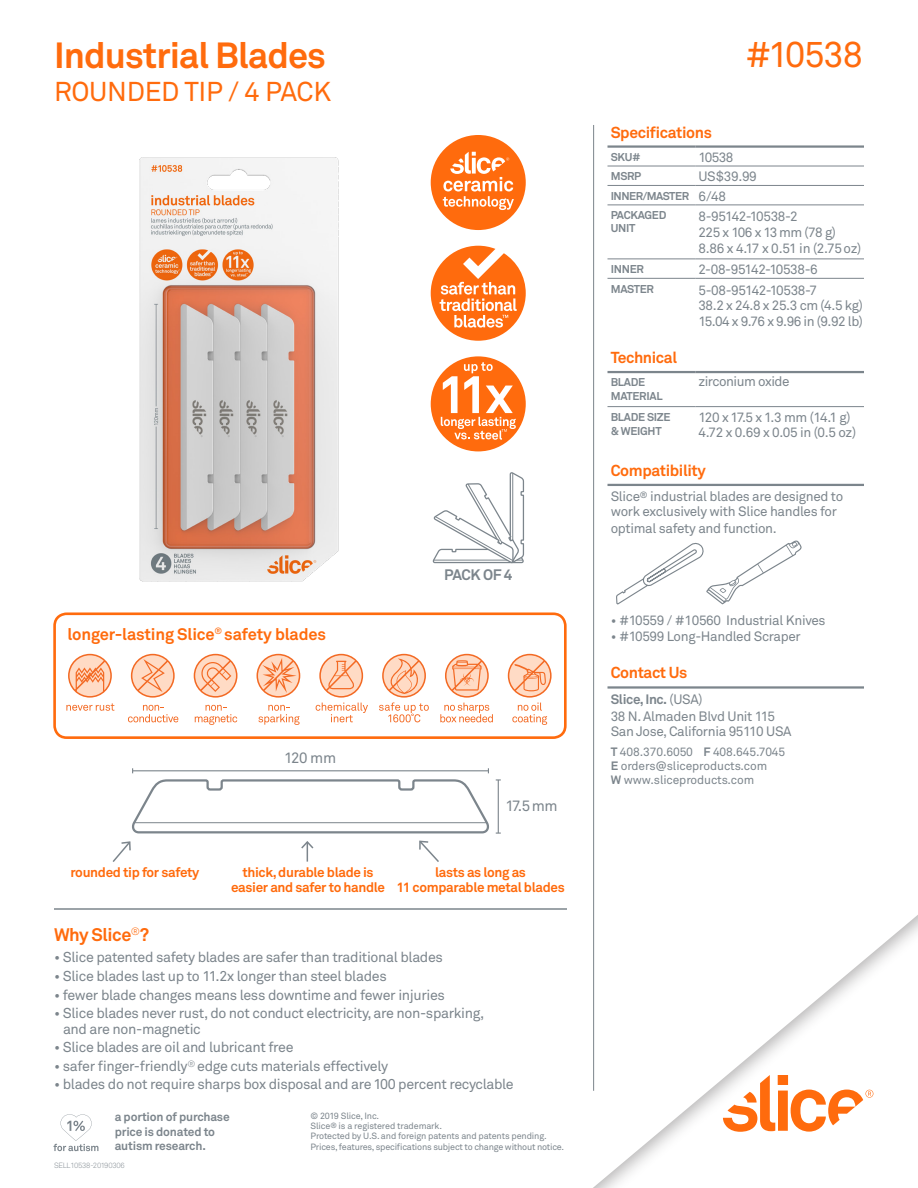
<style>
.page{position:relative;width:918px;height:1188px;background:#fff}
.page>*{position:absolute;margin:0;border:0;box-sizing:border-box;transform-origin:0 0}
.t1{font:700 36px "Akkurat";letter-spacing:-.025em;color:#ff6b0d}
.t2{font:36px "Akkurat";letter-spacing:-.025em;color:#ff6b0d}
.t3{font:27px "Akkurat";letter-spacing:-.01em;color:#ff6b0d}
.t4{font:700 18px "Akkurat";letter-spacing:-.025em;color:#ff6b0d}
.t5{font:700 16.5px "Akkurat";letter-spacing:-.01em;color:#ff6b0d}
.t6{font:700 15.75px "Akkurat";letter-spacing:-.025em;color:#ff6b0d}
.t7{font:15px "Akkurat";letter-spacing:-.025em;color:#7c858c}
.t8{font:700 15px "Akkurat";letter-spacing:-.035em;color:#7c858c}
.t9{font:14.25px/15.3px "Akkurat";letter-spacing:-.025em;color:#7c858c}
.t10{font:13.5px/15px "Akkurat";letter-spacing:-.025em;color:#7c858c}
.t11{font:700 13.5px/15.8px "Akkurat";letter-spacing:-.025em;color:#ff6b0d;text-align:center}
.t12{font:12px "Akkurat";letter-spacing:-.01em;color:#7c858c}
.t13{font:700 12px/14.2px "Akkurat";letter-spacing:-.015em;color:#7c858c}
.t14{font:700 11.25px/13.5px "Akkurat";letter-spacing:-.025em;color:#7c858c}
.t15{font:9px/10.4px "Akkurat";letter-spacing:-.025em;color:#7c858c}
.t16{font:300 7.5px "Akkurat";letter-spacing:-.025em;color:#7c858c}
.s1{font-weight:700}
</style>
<div class="page">
<div style="left:431px;top:135px;width:95px;height:95px;background:#ff6b0d;border-radius:50%"></div>
<svg style="left:443px;top:152px;width:71px;height:58px"></svg>
<div style="left:431px;top:356px;width:95px;height:95px;background:#ff6b0d;border-radius:50%"></div>
<svg style="left:441px;top:362px;width:75px;height:78px"></svg>
<svg style="left:431px;top:246px;width:95px;height:95px"></svg>
<hr style="left:608px;top:145px;width:87px;height:3px;background:#7c858c">
<hr style="left:695px;top:145px;width:169px;height:3px;background:#7c858c">
<hr style="left:608px;top:185px;width:87px;height:1px;background:#7c858c">
<hr style="left:695px;top:185px;width:169px;height:1px;background:#7c858c">
<hr style="left:608px;top:205px;width:87px;height:1px;background:#7c858c">
<hr style="left:695px;top:205px;width:169px;height:1px;background:#7c858c">
<hr style="left:608px;top:259px;width:87px;height:1px;background:#7c858c">
<hr style="left:695px;top:259px;width:169px;height:1px;background:#7c858c">
<hr style="left:608px;top:278px;width:87px;height:1px;background:#7c858c">
<hr style="left:695px;top:278px;width:169px;height:1px;background:#7c858c">
<hr style="left:608px;top:166px;width:87px;height:1px;background:#7c858c">
<hr style="left:695px;top:166px;width:169px;height:1px;background:#7c858c">
<hr style="left:608px;top:371px;width:87px;height:2px;background:#7c858c">
<hr style="left:695px;top:371px;width:169px;height:2px;background:#7c858c">
<hr style="left:608px;top:406px;width:87px;height:1px;background:#7c858c">
<hr style="left:695px;top:406px;width:169px;height:1px;background:#7c858c">
<hr style="left:608px;top:484px;width:256px;height:2px;background:#7c858c">
<svg style="left:616px;top:540px;width:186px;height:65px"></svg>
<hr style="left:608px;top:686px;width:256px;height:3px;background:#7c858c">
<hr style="left:593px;top:125px;width:1px;height:966px;background:#7c858c">
<svg style="left:53px;top:1114px;width:45px;height:37px"></svg>
<div style="left:464px;top:844px;width:454px;height:344px;background:#fff"></div>
<svg style="left:723px;top:1075px;width:150px;height:57px"></svg>
<hr style="left:54px;top:908px;width:513px;height:2px;background:#7c858c">
<div style="left:53px;top:612px;width:514px;height:127px;border:3px solid #ff6b0d;border-radius:12px"></div>
<svg style="left:128px;top:705px;width:50px;height:17px"></svg>
<svg style="left:131px;top:654px;width:44px;height:44px"></svg>
<svg style="left:316px;top:654px;width:52px;height:68px"></svg>
<svg style="left:258px;top:705px;width:42px;height:20px"></svg>
<svg style="left:257px;top:654px;width:43px;height:44px"></svg>
<svg style="left:195px;top:705px;width:42px;height:20px"></svg>
<svg style="left:194px;top:654px;width:43px;height:44px"></svg>
<svg style="left:379px;top:654px;width:50px;height:68px"></svg>
<svg style="left:440px;top:654px;width:53px;height:68px"></svg>
<svg style="left:66px;top:654px;width:48px;height:57px"></svg>
<svg style="left:508px;top:654px;width:44px;height:71px"></svg>
<svg style="left:112px;top:768px;width:389px;height:94px"></svg>
<hr style="left:134px;top:822px;width:353px;height:1px;background:#7c858c">
<svg style="left:433px;top:472px;width:92px;height:92px"></svg>
<img style="left:139px;top:157px;width:200px;height:425px">
<p class="t1" style="left:54px;top:32px;width:274px">Industrial Blades</p>
<p class="t3" style="left:54px;top:74px;width:279px">ROUNDED TIP / 4 PACK</p>
<p class="t5" style="left:68px;top:623px;width:260px">longer-lasting Slice<sup>®</sup> safety blades</p>
<p class="t7" style="left:284px;top:748px;width:53px">120 mm</p>
<p class="t8" style="left:444px;top:565px;width:70px">PACK OF 4</p>
<p class="t7" style="left:505px;top:796px;width:54px">17.5 mm</p>
<p class="t11" style="left:71px;top:864px;width:130px">rounded tip for safety</p>
<p class="t11" style="left:396px;top:864px;width:170px">lasts as long as<br>11 comparable metal blades</p>
<p class="t11" style="left:231px;top:864px;width:156px">thick, durable blade is easier and safer to handle</p>
<p class="t4" style="left:54px;top:923px;width:97px">Why Slice<sup>®</sup>?</p>
<p class="t9" style="left:54px;top:950px;width:391px">• Slice patented safety blades are safer than traditional blades</p>
<p class="t9" style="left:54px;top:968px;width:334px">• Slice blades last up to 11.2x longer than steel blades</p>
<p class="t9" style="left:54px;top:987px;width:393px">• fewer blade changes means less downtime and fewer injuries</p>
<p class="t9" style="left:63px;top:1005px;width:423px;text-indent:-9px">• Slice blades never rust, do not conduct electricity, are non-sparking, and are non-magnetic</p>
<p class="t9" style="left:54px;top:1039px;width:241px">• Slice blades are oil and lubricant free</p>
<p class="t9" style="left:54px;top:1058px;width:336px">• safer finger-friendly<sup>®</sup> edge cuts materials effectively</p>
<p class="t9" style="left:54px;top:1077px;width:461px">• blades do not require sharps box disposal and are 100 percent recyclable</p>
<p class="t13" style="left:115px;top:1110px;width:116px">a portion of purchase price is donated to autism research.</p>
<p class="t15" style="left:310px;top:1110px;width:255px">© 2019 Slice, Inc.<br>Slice<sup>®</sup> is a registered trademark.<br>Protected by U.S. and foreign patents and patents pending.<br>Prices, features, specifications subject to change without notice.</p>
<p class="t16" style="left:54px;top:1161px;width:72px">SELL10538-20190306</p>
<p class="t2" style="left:745px;top:32px;width:120px">#10538</p>
<p class="t6" style="left:611px;top:122px;width:103px">Specifications</p>
<p class="t14" style="left:611px;top:150px;width:32px">SKU#</p>
<p class="t10" style="left:698px;top:150px;width:37px">10538</p>
<p class="t14" style="left:611px;top:169px;width:32px">MSRP</p>
<p class="t10" style="left:698px;top:169px;width:60px">US$39.99</p>
<p class="t14" style="left:611px;top:189px;width:80px">INNER/MASTER</p>
<p class="t10" style="left:698px;top:188px;width:29px">6/48</p>
<p class="t14" style="left:611px;top:209px;width:57px">PACKAGED<br>UNIT</p>
<p class="t10" style="left:698px;top:209px;width:101px">8-95142-10538-2</p>
<p class="t10" style="left:698px;top:224px;width:139px">225 x 106 x 13 mm (78 g)</p>
<p class="t10" style="left:698px;top:240px;width:164px">8.86 x 4.17 x 0.51 in (2.75 oz)</p>
<p class="t14" style="left:611px;top:262px;width:35px">INNER</p>
<p class="t10" style="left:698px;top:262px;width:121px">2-08-95142-10538-6</p>
<p class="t14" style="left:611px;top:282px;width:45px">MASTER</p>
<p class="t10" style="left:698px;top:282px;width:120px">5-08-95142-10538-7</p>
<p class="t10" style="left:698px;top:298px;width:166px">38.2 x 24.8 x 25.3 cm (4.5 kg)</p>
<p class="t10" style="left:698px;top:314px;width:166px">15.04 x 9.76 x 9.96 in (9.92 lb)</p>
<p class="t6" style="left:611px;top:348px;width:68px">Technical</p>
<p class="t14" style="left:611px;top:376px;width:53px">BLADE<br>MATERIAL</p>
<p class="t10" style="left:698px;top:374px;width:93px">zirconium oxide</p>
<p class="t14" style="left:611px;top:410px;width:61px">BLADE SIZE &amp; WEIGHT</p>
<p class="t10" style="left:698px;top:409px;width:154px">120 x 17.5 x 1.3 mm (14.1 g)</p>
<p class="t10" style="left:698px;top:425px;width:159px">4.72 x 0.69 x 0.05 in (0.5 oz)</p>
<p class="t6" style="left:611px;top:461px;width:97px">Compatibility</p>
<p class="t10" style="left:611px;top:489px;width:234px">Slice<sup>®</sup> industrial blades are designed to work exclusively with Slice handles for</p>
<p class="t10" style="left:611px;top:520px;width:168px">optimal safety and function.</p>
<p class="t10" style="left:611px;top:612px;width:216px">• #10559 / #10560 Industrial Knives</p>
<p class="t10" style="left:611px;top:629px;width:192px">• #10599 Long-Handled Scraper</p>
<p class="t6" style="left:611px;top:663px;width:78px">Contact Us</p>
<p class="t10" style="left:611px;top:691px;width:166px;line-height:16.5px"><span class="s1">Slice, Inc.</span> (USA)<br>38 N. Almaden Blvd Unit 115</p>
<p class="t10" style="left:611px;top:723px;width:182px">San Jose, California 95110 USA</p>
<p class="t12" style="left:611px;top:744px;width:176px"><span class="s1">T</span> 408.370.6050 <span class="s1">F</span> 408.645.7045</p>
<p class="t12" style="left:611px;top:758px;width:158px"><span class="s1">E</span> orders@sliceproducts.com</p>
<p class="t12" style="left:611px;top:773px;width:145px"><span class="s1">W</span> www.sliceproducts.com</p>
</div>
